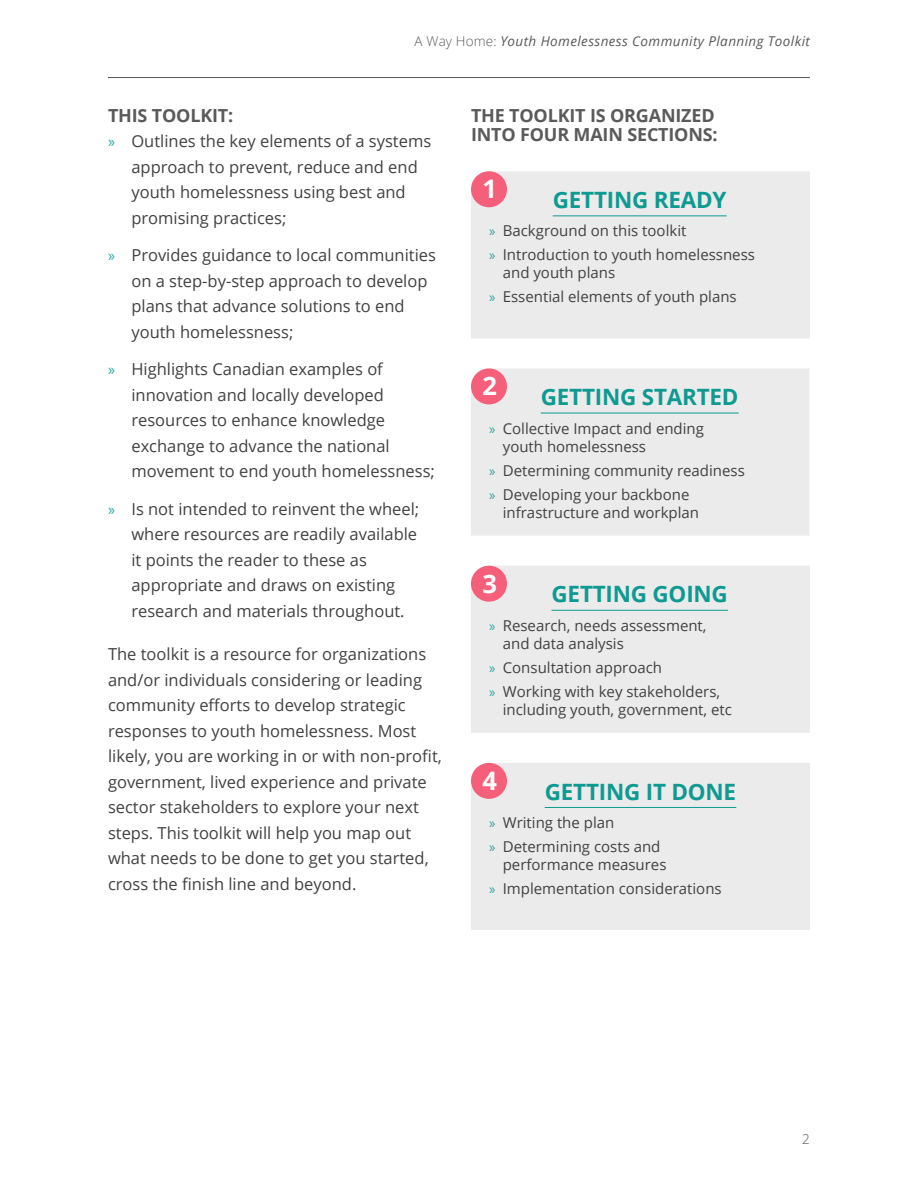
<style>
.page{position:relative;width:918px;height:1188px;background:#fff}
.page>*{position:absolute;margin:0;border:0;box-sizing:border-box;transform-origin:0 0}
.Circle_Number{font:700 25.5px "Open Sans";color:#fff}
.Box_Head{font:700 22.5px "Open Sans";letter-spacing:-.01em;color:#0e9a91}
.t1{font:700 18px/19.5px "Open Sans";letter-spacing:-.01em;color:#5a5a5a}
.Body{font:16.5px/25.5px "Open Sans";color:#414042}
.t2{font:15px/18px "Open Sans";color:#414042}
.t3{font:italic 13.5px "Open Sans";letter-spacing:.03em;color:#5a5a5a}
.t4{font:300 13.5px "Open Sans";color:#5a5a5a}
.s1{font-weight:300;font-style:normal}
.s2{font-family:"Myriad Pro";color:#26a49c}
</style>
<div class="page">
<hr style="left:108px;top:77px;width:702px;height:1px;background:#5a5a5a">
<div style="left:471px;top:566px;width:339px;height:167px;background:#ebebeb"></div>
<hr style="left:551px;top:610px;width:177px;height:1px;background:#0e9a91">
<div style="left:471px;top:566px;width:36px;height:36px;background:#f65f7a;border-radius:50%"></div>
<div style="left:471px;top:763px;width:339px;height:167px;background:#ebebeb"></div>
<hr style="left:545px;top:807px;width:191px;height:1px;background:#0e9a91">
<div style="left:471px;top:763px;width:36px;height:36px;background:#f65f7a;border-radius:50%"></div>
<div style="left:471px;top:171px;width:339px;height:167px;background:#ebebeb"></div>
<hr style="left:553px;top:215px;width:174px;height:1px;background:#0e9a91">
<div style="left:471px;top:171px;width:36px;height:36px;background:#f65f7a;border-radius:50%"></div>
<div style="left:471px;top:368px;width:338px;height:168px;background:#ebebeb"></div>
<hr style="left:541px;top:413px;width:198px;height:1px;background:#0e9a91">
<div style="left:471px;top:368px;width:36px;height:36px;background:#f65f7a;border-radius:50%"></div>
<p class="t3" style="left:415px;top:32px;width:397px"><span class="s1">A Way Home:</span> Youth Homelessness Community Planning Toolkit</p>
<p class="t1" style="left:108px;top:105px;width:127px">THIS TOOLKIT:</p>
<p class="Body" style="left:131px;top:128px;width:301px;text-indent:-23px"><span class="s2">»</span> Outlines the key elements of a systems approach to prevent, reduce and end youth homelessness using best and promising practices;</p>
<p class="Body" style="left:131px;top:242px;width:306px;text-indent:-23px"><span class="s2">»</span> Provides guidance to local communities on a step-by-step approach to develop plans that advance solutions to end youth homelessness;</p>
<p class="Body" style="left:131px;top:356px;width:305px;text-indent:-23px"><span class="s2">»</span> Highlights Canadian examples of innovation and locally developed resources to enhance knowledge exchange to advance the national movement to end youth homelessness;</p>
<p class="Body" style="left:131px;top:496px;width:289px;text-indent:-23px"><span class="s2">»</span> Is not intended to reinvent the wheel; where resources are readily available it points the reader to these as appropriate and draws on existing research and materials throughout.</p>
<p class="Body" style="left:108px;top:641px;width:335px">The toolkit is a resource for organizations and/or individuals considering or leading community efforts to develop strategic responses to youth homelessness. Most likely, you are working in or with non-profit, government, lived experience and private sector stakeholders to explore your next steps. This toolkit will help you map out what needs to be done to get you started, cross the finish line and beyond.</p>
<p class="t1" style="left:471px;top:105px;width:248px">THE TOOLKIT IS ORGANIZED<br>INTO FOUR MAIN SECTIONS:</p>
<p class="Circle_Number" style="left:482px;top:171px;width:16px">1</p>
<p class="Box_Head" style="left:553px;top:184px;width:175px">GETTING READY</p>
<p class="t2" style="left:489px;top:222px;width:199px"><span class="s2">»</span> Background on this toolkit</p>
<p class="t2" style="left:503px;top:246px;width:254px;text-indent:-14px"><span class="s2">»</span> Introduction to youth homelessness and youth plans</p>
<p class="t2" style="left:489px;top:288px;width:249px"><span class="s2">»</span> Essential elements of youth plans</p>
<p class="Circle_Number" style="left:482px;top:368px;width:16px">2</p>
<p class="Box_Head" style="left:541px;top:381px;width:199px">GETTING STARTED</p>
<p class="t2" style="left:503px;top:419px;width:203px;text-indent:-14px"><span class="s2">»</span> Collective Impact and ending youth homelessness</p>
<p class="t2" style="left:489px;top:461px;width:257px"><span class="s2">»</span> Determining community readiness</p>
<p class="t2" style="left:503px;top:485px;width:198px;text-indent:-14px"><span class="s2">»</span> Developing your backbone infrastructure and workplan</p>
<p class="Circle_Number" style="left:482px;top:565px;width:16px">3</p>
<p class="Box_Head" style="left:552px;top:578px;width:178px">GETTING GOING</p>
<p class="t2" style="left:503px;top:616px;width:205px;text-indent:-14px"><span class="s2">»</span> Research, needs assessment, and data analysis</p>
<p class="t2" style="left:489px;top:658px;width:175px"><span class="s2">»</span> Consultation approach</p>
<p class="t2" style="left:503px;top:682px;width:231px;text-indent:-14px"><span class="s2">»</span> Working with key stakeholders, including youth, government, etc</p>
<p class="Circle_Number" style="left:482px;top:763px;width:16px">4</p>
<p class="Box_Head" style="left:545px;top:776px;width:193px">GETTING IT DONE</p>
<p class="t2" style="left:489px;top:813px;width:127px"><span class="s2">»</span> Writing the plan</p>
<p class="t2" style="left:503px;top:837px;width:165px;text-indent:-14px"><span class="s2">»</span> Determining costs and performance measures</p>
<p class="t2" style="left:489px;top:879px;width:234px"><span class="s2">»</span> Implementation considerations</p>
<p class="t4" style="left:802px;top:1130px;width:9px">2</p>
</div>
